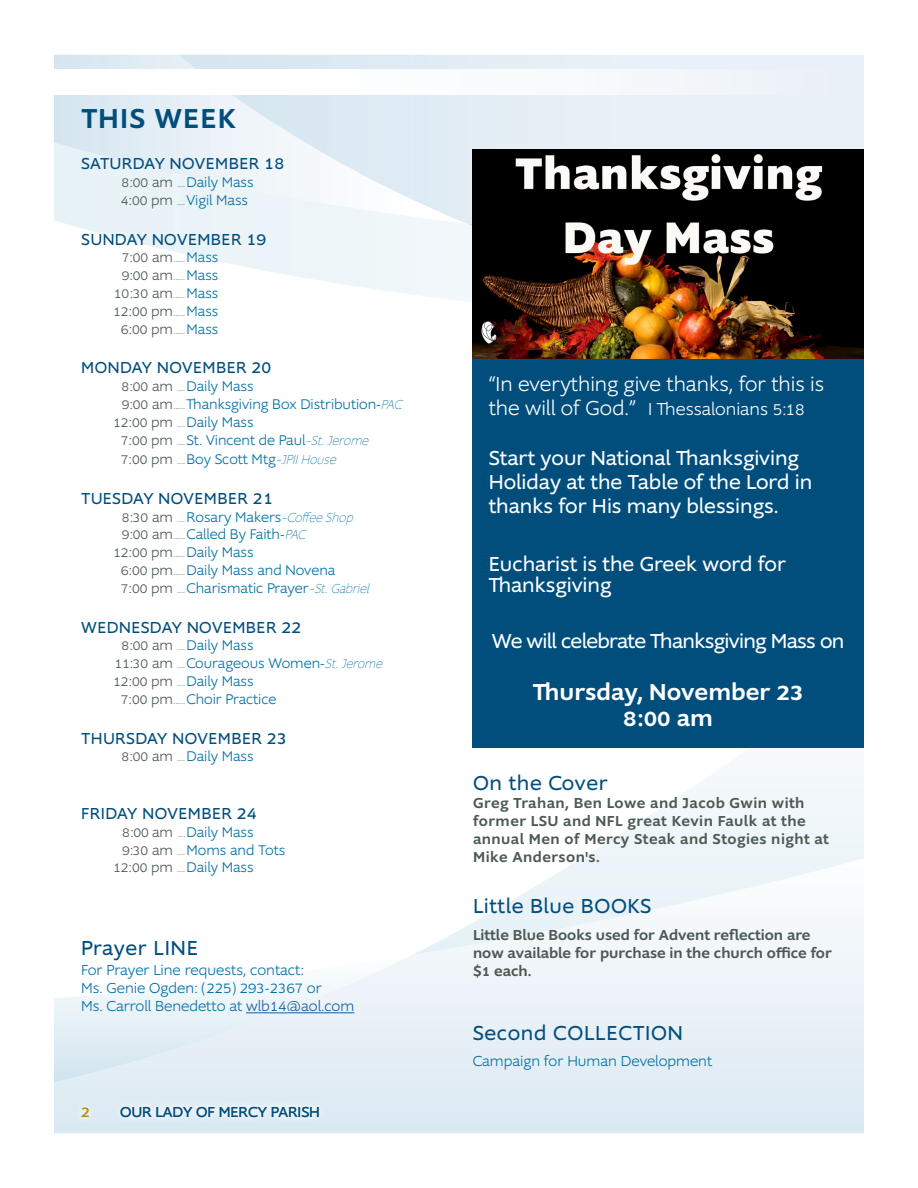
<style>
.page{position:relative;width:918px;height:1188px;background:#fff}
.page>*{position:absolute;margin:0;border:0;box-sizing:border-box;transform-origin:0 0}
.page_header{font:500 28.5px "Supra";letter-spacing:.04em;color:#014e7d}
.body{font:500 24px/25.5px "Supra";color:#fff;text-align:center}
.body-2{font:21px/24px "Supra";color:#fff}
.body-3{font:21px "Supra";letter-spacing:.03em;color:#014e7d}
.body-4{font:300 21px "Supra";color:#fff}
.body-5{font:21px "Supra";letter-spacing:-.03em;color:#fff}
.info{font:21px "Supra";letter-spacing:.03em;color:#014e7d}
.body-6{font:300 18px "Supra";color:#fff}
.dates{font:16.5px "Supra";letter-spacing:.03em;color:#014e7d}
.page_numbers{font:15.75px "Supra";color:#bb9111}
.info-2{font:500 15px/18px "Supra";letter-spacing:.03em;color:#4c5a53}
.body-7{font:300 15px/18px "Supra";color:#006fa4}
.contact{font:500 15px/18px "Supra";color:#4c5a53}
.page_numbers-2{font:15px "Supra";color:#014e7d}
.body-8{font:300 14.55px "Supra";color:#006fa4}
.body-9{font:300 14.55px "Supra";color:#4c5a53}
.s1{font-size:18px}
.s2{color:#4c5a53}
.s3{color:#006fa4}
.s4{font-weight:100;font-style:italic;font-size:13.5px}
.s5{font-size:15.75px}
.s6{color:#175d9e}
.s7{font-size:15.75px;color:#175d9e}
.s8{font-size:21px}
</style>
<div class="page">
<svg style="left:54px;top:955px;width:810px;height:178px;background:#e4eef5"></svg>
<svg style="left:54px;top:955px;width:359px;height:127px"></svg>
<svg style="left:413px;top:762px;width:451px;height:193px"></svg>
<svg style="left:68px;top:224px;width:405px;height:103px"></svg>
<svg style="left:54px;top:55px;width:124px;height:169px;background:#e2edf4"></svg>
<svg style="left:178px;top:55px;width:686px;height:194px;background:#e7f0f6"></svg>
<div style="left:0;top:69px;width:918px;height:26px;background:#fff"></div>
<div style="left:73px;top:1097px;width:255px;height:29px;background:#e1edf3"></div>
<div style="left:472px;top:359px;width:392px;height:389px;background:#014e7d"></div>
<img style="left:473px;top:149px;width:391px;height:210px">
<svg style="left:246px;top:1012px;width:40px;height:1px"></svg>
<hr style="left:286px;top:1012px;width:68px;height:1px;background:#175d9e">
<p class="page_header" style="left:81px;top:99px;width:156px">THIS WEEK</p>
<p class="dates" style="left:81px;top:153px;width:204px">SATURDAY NOVEMBER <span class="s1">18</span></p>
<p class="body-8" style="left:122px;top:173px;width:134px"><span class="s2">8:00 am</span> Daily Mass</p>
<p class="body-8" style="left:121px;top:191px;width:129px"><span class="s2">4:00 pm</span> Vigil Mass</p>
<p class="dates" style="left:81px;top:228px;width:187px">SUNDAY NOVEMBER <span class="s1">19</span></p>
<p class="body-9" style="left:122px;top:248px;width:98px">7:00 am <span class="s3">Mass</span></p>
<p class="body-9" style="left:122px;top:266px;width:98px">9:00 am <span class="s3">Mass</span></p>
<p class="body-9" style="left:114px;top:284px;width:106px">10:30 am <span class="s3">Mass</span></p>
<p class="body-9" style="left:113px;top:302px;width:107px">12:00 pm <span class="s3">Mass</span></p>
<p class="body-9" style="left:121px;top:320px;width:99px">6:00 pm <span class="s3">Mass</span></p>
<p class="dates" style="left:81px;top:357px;width:192px">MONDAY NOVEMBER <span class="s1">20</span></p>
<p class="body-8" style="left:122px;top:377px;width:134px"><span class="s2">8:00 am</span> Daily Mass</p>
<p class="body-8" style="left:122px;top:395px;width:285px"><span class="s2">9:00 am</span> Thanksgiving Box Distribution-<span class="s4">PAC</span></p>
<p class="body-8" style="left:113px;top:413px;width:142px"><span class="s2">12:00 pm</span> Daily Mass</p>
<p class="body-8" style="left:121px;top:431px;width:252px"><span class="s2">7:00 pm</span> St. Vincent de Paul<span class="s4">–St.Jerome</span></p>
<p class="body-8" style="left:121px;top:450px;width:220px"><span class="s2">7:00 pm</span> Boy Scott Mtg<span class="s4">–JPIIHouse</span></p>
<p class="dates" style="left:81px;top:488px;width:193px">TUESDAY NOVEMBER <span class="s1">21</span></p>
<p class="body-8" style="left:122px;top:508px;width:236px"><span class="s2">8:30 am</span> Rosary Makers<span class="s4">–CoffeeShop</span></p>
<p class="body-8" style="left:122px;top:526px;width:189px"><span class="s2">9:00 am</span> Called By Faith-<span class="s4">PAC</span></p>
<p class="body-8" style="left:113px;top:543px;width:142px"><span class="s2">12:00 pm</span> Daily Mass</p>
<p class="body-8" style="left:121px;top:561px;width:216px"><span class="s2">6:00 pm</span> Daily Mass and Novena</p>
<p class="body-8" style="left:121px;top:579px;width:253px"><span class="s2">7:00 pm</span> Charismatic Prayer<span class="s4">–St.Gabriel</span></p>
<p class="dates" style="left:81px;top:616px;width:221px">WEDNESDAY NOVEMBER <span class="s1">22</span></p>
<p class="body-8" style="left:122px;top:637px;width:134px"><span class="s2">8:00 am</span> Daily Mass</p>
<p class="body-8" style="left:114px;top:654px;width:273px"><span class="s2">11:30 am</span> Courageous Women-<span class="s4">St.Jerome</span></p>
<p class="body-8" style="left:113px;top:672px;width:142px"><span class="s2">12:00 pm</span> Daily Mass</p>
<p class="body-8" style="left:121px;top:690px;width:157px"><span class="s2">7:00 pm</span> Choir Practice</p>
<p class="dates" style="left:81px;top:727px;width:207px">THURSDAY NOVEMBER <span class="s1">23</span></p>
<p class="body-8" style="left:122px;top:748px;width:134px"><span class="s2">8:00 am</span> Daily Mass</p>
<p class="dates" style="left:81px;top:803px;width:177px">FRIDAY NOVEMBER <span class="s1">24</span></p>
<p class="body-8" style="left:122px;top:823px;width:133px"><span class="s2">8:00 am</span> Daily Mass</p>
<p class="body-8" style="left:122px;top:841px;width:165px"><span class="s2">9:30 am</span> Moms and Tots</p>
<p class="body-8" style="left:113px;top:859px;width:142px"><span class="s2">12:00 pm</span> Daily Mass</p>
<p class="body-3" style="left:81px;top:934px;width:118px">Prayer LINE</p>
<p class="body-7" style="left:81px;top:961px;width:275px">For Prayer Line requests, contact:<br>Ms. Genie Ogden: (<span class="s5">225</span>) <span class="s5">293</span>-<span class="s5">2367</span> or<br>Ms. Carroll Benedetto at <span class="s6">wlb</span><span class="s7">14</span><span class="s6">@aol.com</span></p>
<p class="page_numbers" style="left:81px;top:1101px;width:10px">2</p>
<p class="page_numbers-2" style="left:120px;top:1102px;width:201px">OUR LADY OF MERCY PARISH</p>
<p class="body-4" style="left:489px;top:370px;width:337px">“In everything give thanks, for this is</p>
<p class="body-6" style="left:489px;top:397px;width:317px"><span class="s8">the will of God.”</span> I Thessalonians 5:18</p>
<p class="body-2" style="left:489px;top:446px;width:325px">Start your National Thanksgiving<br>Holiday at the Table of the Lord in thanks for His many blessings.</p>
<p class="body-2" style="left:489px;top:553px;width:299px;line-height:21px">Eucharist is the Greek word for<br>Thanksgiving</p>
<p class="body-5" style="left:492px;top:627px;width:354px">We will celebrate Thanksgiving Mass on</p>
<p class="body" style="left:533px;top:679px;width:272px">Thursday, November 23<br>8:00 am</p>
<p class="info" style="left:473px;top:770px;width:136px">On the Cover</p>
<p class="info-2" style="left:473px;top:794px;width:357px">Greg Trahan, Ben Lowe and Jacob Gwin with former LSU and NFL great Kevin Faulk at the annual Men of Mercy Steak and Stogies night at Mike Anderson's.</p>
<p class="body-3" style="left:473px;top:893px;width:180px">Little Blue BOOKS</p>
<p class="contact" style="left:473px;top:926px;width:360px">Little Blue Books used for Advent reflection are now available for purchase in the church office for $1 each.</p>
<p class="body-3" style="left:473px;top:1019px;width:212px">Second COLLECTION</p>
<p class="body-7" style="left:473px;top:1052px;width:241px">Campaign for Human Development</p>
</div>
